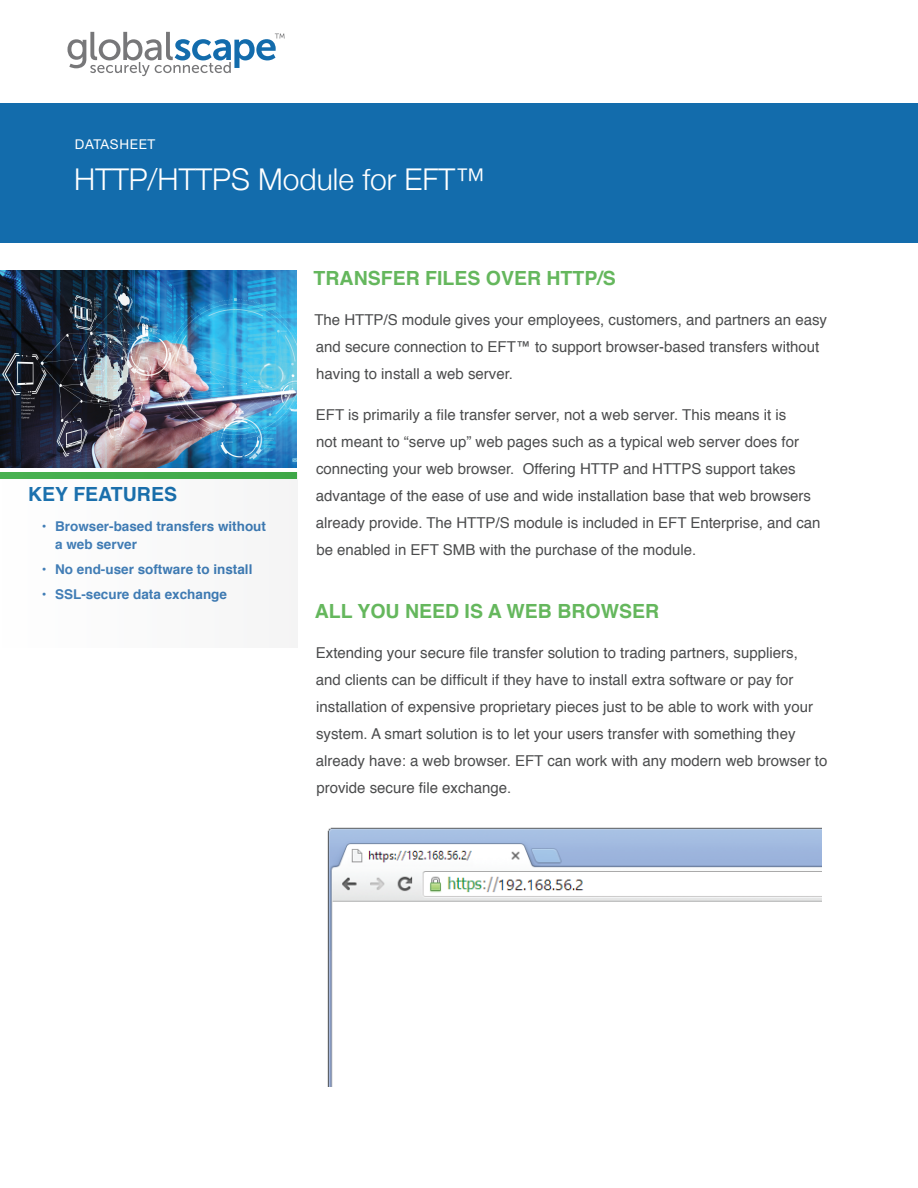
<style>
.page{position:relative;width:918px;height:1188px;background:#fff}
.page>*{position:absolute;margin:0;border:0;box-sizing:border-box;transform-origin:0 0}
.t1{font:300 30px "Helvetica Neue";color:#fff}
.t2{font:700 19.5px "Helvetica";color:#65b75d}
.t3{font:700 19.5px "Helvetica";color:#136cac}
.t4{font:15px/27px "Helvetica";color:#4b4c4d}
.t5{font:700 13.5px/18px "Helvetica";color:#3b7ab5}
.t6{font:13.5px "Helvetica Neue LT Std";letter-spacing:.05em;color:#fff}
</style>
<div class="page">
<div style="left:0;top:104px;width:918px;height:139px;background:#136cac"></div>
<svg style="left:67px;top:32px;width:218px;height:44px"></svg>
<img style="left:0;top:270px;width:297px;height:197px">
<div style="left:0;top:472px;width:297px;height:176px;background:#f9f9fa"></div>
<img style="left:327px;top:827px;width:494px;height:259px">
<p class="t6" style="left:75px;top:137px;width:82px">DATASHEET</p>
<h1 class="t1" style="left:74px;top:155px;width:412px">HTTP/HTTPS Module for EFT™</h1>
<h2 class="t3" style="left:28px;top:478px;width:150px">KEY FEATURES</h2>
<p class="t5" style="left:55px;top:518px;width:212px;text-indent:-13px">• Browser-based transfers without a web server</p>
<p class="t5" style="left:42px;top:561px;width:212px">• No end-user software to install</p>
<p class="t5" style="left:42px;top:585px;width:187px">• SSL-secure data exchange</p>
<h2 class="t2" style="left:314px;top:262px;width:304px">TRANSFER FILES OVER HTTP/S</h2>
<p class="t4" style="left:314px;top:307px;width:514px">The HTTP/S module gives your employees, customers, and partners an easy and secure connection to EFT™ to support browser-based transfers without having to install a web server.</p>
<p class="t4" style="left:316px;top:401px;width:506px">EFT is primarily a file transfer server, not a web server. This means it is<br>not meant to “serve up” web pages such as a typical web server does for connecting your web browser. Offering HTTP and HTTPS support takes advantage of the ease of use and wide installation base that web browsers already provide. The HTTP/S module is included in EFT Enterprise, and can be enabled in EFT SMB with the purchase of the module.</p>
<h2 class="t2" style="left:315px;top:595px;width:346px">ALL YOU NEED IS A WEB BROWSER</h2>
<p class="t4" style="left:316px;top:640px;width:513px">Extending your secure file transfer solution to trading partners, suppliers,<br>and clients can be difficult if they have to install extra software or pay for installation of expensive proprietary pieces just to be able to work with your system. A smart solution is to let your users transfer with something they already have: a web browser. EFT can work with any modern web browser to provide secure file exchange.</p>
</div>
